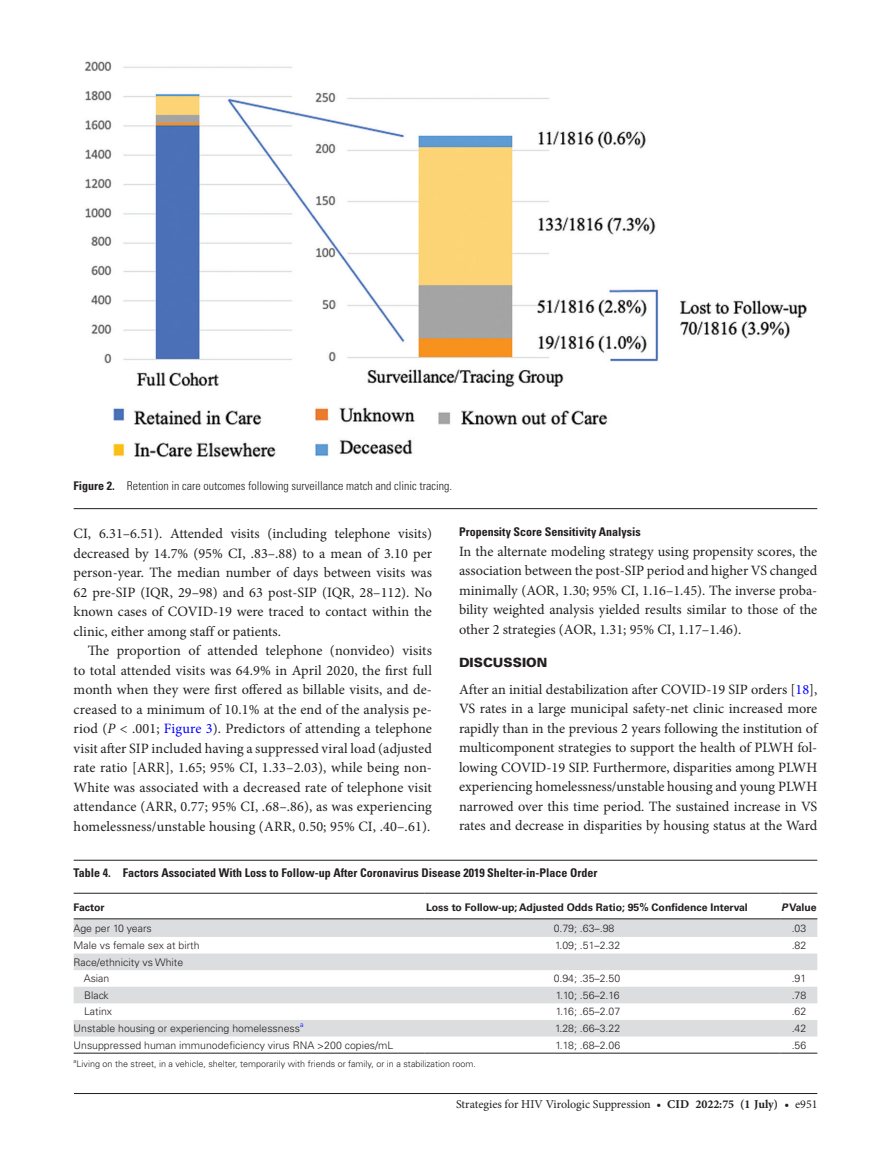
<style>
.page{position:relative;width:891px;height:1174px;background:#fff}
.page>*{position:absolute;margin:0;border:0;box-sizing:border-box;transform-origin:0 0}
.Text{font:14.25px/19.5px "Minion Pro";color:#231f20;text-align:justify}
.TextInd{font:14.25px/19.5px "Minion Pro";letter-spacing:.01em;color:#231f20;text-align:justify}
.HeadA{font:900 12.75px "Univers LT Std";color:#231f20}
.TableBody{font:700 condensed 12px "Univers LT Std";color:#231f20}
.TableBody-2{font:300 condensed 12px "Univers LT Std";color:#231f20}
.t1{font:12px "Minion Pro";color:#231f20}
.HeadB{font:700 condensed 12px "Univers LT Std";color:#231f20}
.TableBody-3{font:300 10.5px/16.6px "Univers LT Std";color:#231f20}
.TableBody-4{font:700 10.5px "Univers LT Std";color:#231f20}
.TableBody-5{font:300 9px "Univers LT Std";color:#231f20}
.TableBody-6{font:300 6.9px "Univers LT Std";color:#00f}
.s1{font-weight:700}
.s2{font-style:italic}
.s3{color:#00f}
</style>
<div class="page">
<hr style="left:74px;top:1093px;width:743px;height:1px;background:#231f20">
<img style="left:85px;top:61px;width:721px;height:397px">
<hr style="left:74px;top:508px;width:743px;height:1px;background:#231f20">
<hr style="left:74px;top:860px;width:743px;height:1px;background:#231f20">
<svg style="left:74px;top:919px;width:743px;height:118px;fill:#dcdddf"></svg>
<hr style="left:74px;top:893px;width:351px;height:1px;background:#231f20">
<hr style="left:74px;top:918px;width:351px;height:1px;background:#231f20">
<hr style="left:425px;top:893px;width:356px;height:1px;background:#231f20">
<hr style="left:425px;top:918px;width:356px;height:1px;background:#231f20">
<hr style="left:781px;top:893px;width:36px;height:1px;background:#231f20">
<hr style="left:781px;top:918px;width:36px;height:1px;background:#231f20">
<hr style="left:74px;top:1053px;width:351px;height:1px;background:#231f20">
<hr style="left:425px;top:1053px;width:356px;height:1px;background:#231f20">
<hr style="left:781px;top:1053px;width:36px;height:1px;background:#231f20">
<p class="TableBody-2" style="left:74px;top:479px;width:380px"><span class="s1">Figure 2.</span> Retention in care outcomes following surveillance match and clinic tracing.</p>
<p class="Text" style="left:74px;top:524px;width:360px">CI, 6.31–6.51). Attended visits (including telephone visits) decreased by 14.7% (95% CI, .83–.88) to a mean of 3.10 per person-year. The median number of days between visits was 62 pre-SIP (IQR, 29–98) and 63 post-SIP (IQR, 28–112). No known cases of COVID-19 were traced to contact within the clinic, either among staff or patients.</p>
<p class="TextInd" style="left:74px;top:641px;width:360px;text-indent:14px">The proportion of attended telephone (nonvideo) visits to total attended visits was 64.9% in April 2020, the first full month when they were first offered as billable visits, and de&shy;creased to a minimum of 10.1% at the end of the analysis pe&shy;riod (<span class="s2">P</span> &lt; .001; <span class="s3">Figure 3</span>). Predictors of attending a telephone visit after SIP included having a suppressed viral load (adjusted rate ratio [ARR], 1.65; 95% CI, 1.33–2.03), while being non-White was associated with a decreased rate of telephone visit attendance (ARR, 0.77; 95% CI, .68–.86), as was experiencing homelessness/unstable housing (ARR, 0.50; 95% CI, .40–.61).</p>
<p class="HeadB" style="left:459px;top:525px;width:183px">Propensity Score Sensitivity Analysis</p>
<p class="Text" style="left:459px;top:542px;width:360px">In the alternate modeling strategy using propensity scores, the association between the post-SIP period and higher VS changed minimally (AOR, 1.30; 95% CI, 1.16–1.45). The inverse proba&shy;bility weighted analysis yielded results similar to those of the other 2 strategies (AOR, 1.31; 95% CI, 1.17–1.46).</p>
<p class="HeadA" style="left:459px;top:654px;width:90px">DISCUSSION</p>
<p class="Text" style="left:459px;top:680px;width:360px">After an initial destabilization after COVID-19 SIP orders [<span class="s3">18</span>], VS rates in a large municipal safety-net clinic increased more rapidly than in the previous 2 years following the institution of multicomponent strategies to support the health of PLWH fol&shy;lowing COVID-19 SIP. Furthermore, disparities among PLWH experiencing homelessness/unstable housing and young PLWH narrowed over this time period. The sustained increase in VS rates and decrease in disparities by housing status at the Ward</p>
<p class="TableBody" style="left:74px;top:865px;width:525px">Table 4. Factors Associated With Loss to Follow-up After Coronavirus Disease 2019 Shelter-in-Place Order</p>
<p class="TableBody-4" style="left:74px;top:901px;width:32px">Factor</p>
<p class="TableBody-4" style="left:426px;top:901px;width:323px">Loss to Follow-up; Adjusted Odds Ratio; 95% Confidence Interval</p>
<p class="TableBody-4" style="left:781px;top:901px;width:37px"><span class="s2">P</span> Value</p>
<p class="TableBody-3" style="left:74px;top:920px;width:80px">Age per 10 years</p>
<p class="TableBody-3" style="left:554px;top:920px;width:62px">0.79; .63–.98</p>
<p class="TableBody-3" style="left:792px;top:920px;width:16px">.03</p>
<p class="TableBody-3" style="left:74px;top:937px;width:127px">Male vs female sex at birth</p>
<p class="TableBody-3" style="left:555px;top:937px;width:67px">1.09; .51–2.32</p>
<p class="TableBody-3" style="left:792px;top:937px;width:16px">.82</p>
<p class="TableBody-3" style="left:84px;top:954px;width:101px;text-indent:-10px">Race/ethnicity vs White<br>Asian</p>
<p class="TableBody-3" style="left:554px;top:970px;width:68px">0.94; .35–2.50</p>
<p class="TableBody-3" style="left:792px;top:970px;width:16px">.91</p>
<p class="TableBody-3" style="left:84px;top:987px;width:26px">Black</p>
<p class="TableBody-3" style="left:556px;top:987px;width:65px">1.10; .56–2.16</p>
<p class="TableBody-3" style="left:792px;top:987px;width:16px">.78</p>
<p class="TableBody-3" style="left:84px;top:1003px;width:30px">Latinx</p>
<p class="TableBody-3" style="left:556px;top:1003px;width:66px">1.16; .65–2.07</p>
<p class="TableBody-3" style="left:792px;top:1003px;width:16px">.62</p>
<p class="TableBody-3" style="left:74px;top:1020px;width:228px">Unstable housing or experiencing homelessness</p>
<p class="TableBody-6" style="left:300px;top:1021px;width:5px">a</p>
<p class="TableBody-3" style="left:555px;top:1020px;width:67px">1.28; .66–3.22</p>
<p class="TableBody-3" style="left:792px;top:1020px;width:16px">.42</p>
<p class="TableBody-3" style="left:74px;top:1037px;width:321px">Unsuppressed human immunodeficiency virus RNA &gt;200 copies/mL</p>
<p class="TableBody-3" style="left:556px;top:1037px;width:66px">1.18; .68–2.06</p>
<p class="TableBody-3" style="left:792px;top:1037px;width:16px">.56</p>
<p class="TableBody-5" style="left:74px;top:1058px;width:404px"><sup>a</sup>Living on the street, in a vehicle, shelter, temporarily with friends or family, or in a stabilization room.</p>
<p class="t1" style="left:456px;top:1096px;width:363px">Strategies for HIV Virologic Suppression <span class="s1">• CID 2022:75 (1 July) •</span> e951</p>
</div>
